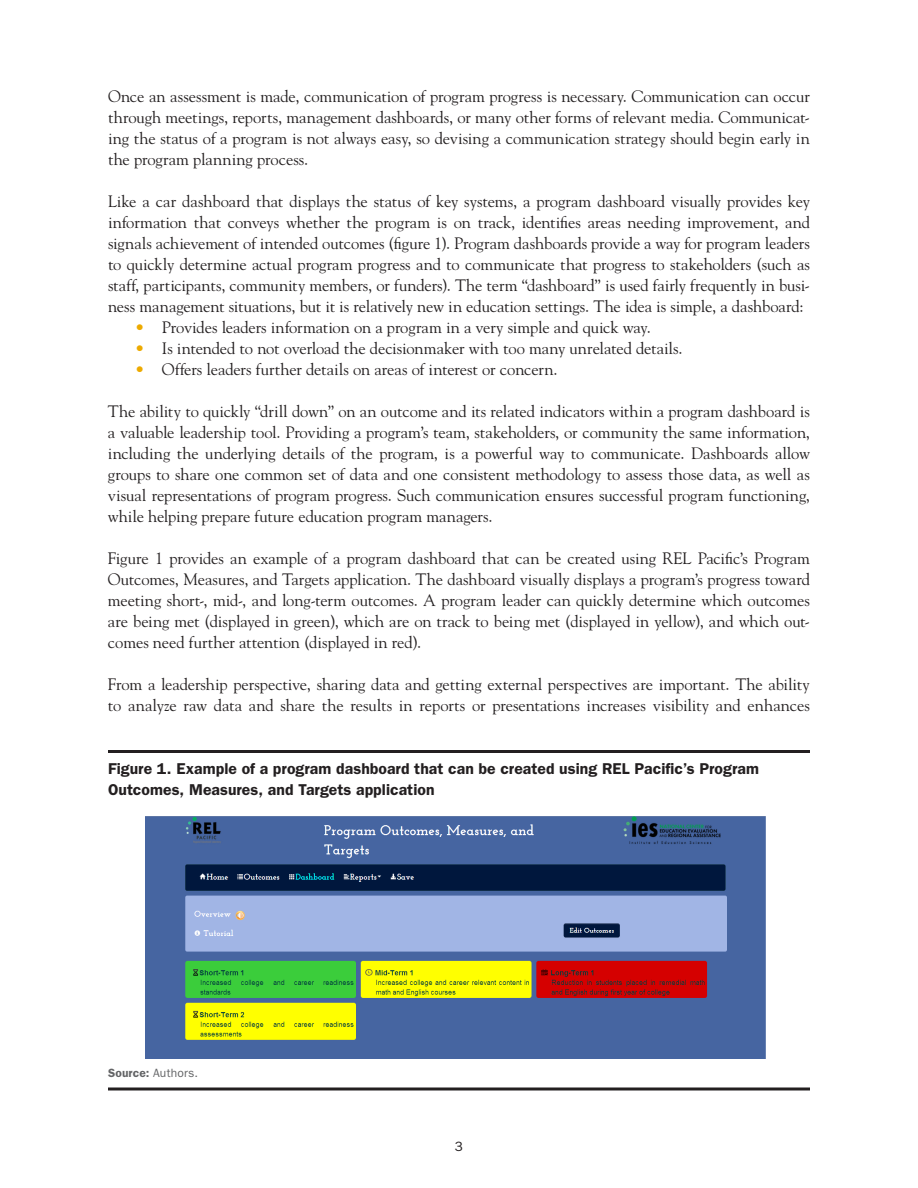
<style>
.page{position:relative;width:918px;height:1188px;background:#fff}
.page>*{position:absolute;margin:0;border:0;box-sizing:border-box;transform-origin:0 0}
.t1{font:16.5px/21px "Goudy Std";letter-spacing:-.005em;color:#231f20;text-align:justify}
.t2{font:600 15.75px/21px "ITC Franklin Gothic Std";letter-spacing:.005em;color:#231f20}
.t3{font:13.5px "ITC Franklin Gothic Std";color:#231f20}
.t4{font:12px "ITC Franklin Gothic Std";letter-spacing:.015em;color:#636466}
.s1{color:#edaa00}
.s2{font-weight:600}
</style>
<div class="page">
<hr style="left:108px;top:750px;width:702px;height:3px;background:#231f20">
<hr style="left:108px;top:1088px;width:702px;height:2px;background:#231f20">
<img style="left:146px;top:816px;width:620px;height:243px">
<p class="t1" style="left:108px;top:86px;width:704px">Once an assessment is made, communication of program progress is necessary. Communication can occur through meetings, reports, management dashboards, or many other forms of relevant media. Communicat&shy;ing the status of a program is not always easy, so devising a communication strategy should begin early in the program planning process.</p>
<p class="t1" style="left:108px;top:191px;width:704px">Like a car dashboard that displays the status of key systems, a program dashboard visually provides key information that conveys whether the program is on track, identifies areas needing improvement, and signals achievement of intended outcomes (figure 1). Program dashboards provide a way for program leaders to quickly determine actual program progress and to communicate that progress to stakeholders (such as staff, participants, community members, or funders). The term “dashboard” is used fairly frequently in busi&shy;ness management situations, but it is relatively new in education settings. The idea is simple, a dashboard:</p>
<p class="t1" style="left:135px;top:317px;width:517px"><span class="s1">•</span> Provides leaders information on a program in a very simple and quick way.</p>
<p class="t1" style="left:135px;top:338px;width:549px"><span class="s1">•</span> Is intended to not overload the decisionmaker with too many unrelated details.</p>
<p class="t1" style="left:135px;top:359px;width:424px"><span class="s1">•</span> Offers leaders further details on areas of interest or concern.</p>
<p class="t1" style="left:108px;top:401px;width:704px">The ability to quickly “drill down” on an outcome and its related indicators within a program dashboard is a valuable leadership tool. Providing a program’s team, stakeholders, or community the same information, including the underlying details of the program, is a powerful way to communicate. Dashboards allow groups to share one common set of data and one consistent methodology to assess those data, as well as visual representations of program progress. Such communication ensures successful program functioning, while helping prepare future education program managers.</p>
<p class="t1" style="left:108px;top:548px;width:703px">Figure 1 provides an example of a program dashboard that can be created using REL Pacific’s Program Outcomes, Measures, and Targets application. The dashboard visually displays a program’s progress toward meeting short-, mid-, and long-term outcomes. A program leader can quickly determine which outcomes are being met (displayed in green), which are on track to being met (displayed in yellow), and which out&shy;comes need further attention (displayed in red).</p>
<p class="t1" style="left:108px;top:674px;width:704px">From a leadership perspective, sharing data and getting external perspectives are important. The ability to analyze raw data and share the results in reports or presentations increases visibility and enhances</p>
<p class="t2" style="left:108px;top:758px;width:653px">Figure 1. Example of a program dashboard that can be created using REL Pacific’s Program<br>Outcomes, Measures, and Targets application</p>
<p class="t4" style="left:108px;top:1066px;width:92px"><span class="s2">Source:</span> Authors.</p>
<p class="t3" style="left:455px;top:1138px;width:10px">3</p>
</div>
